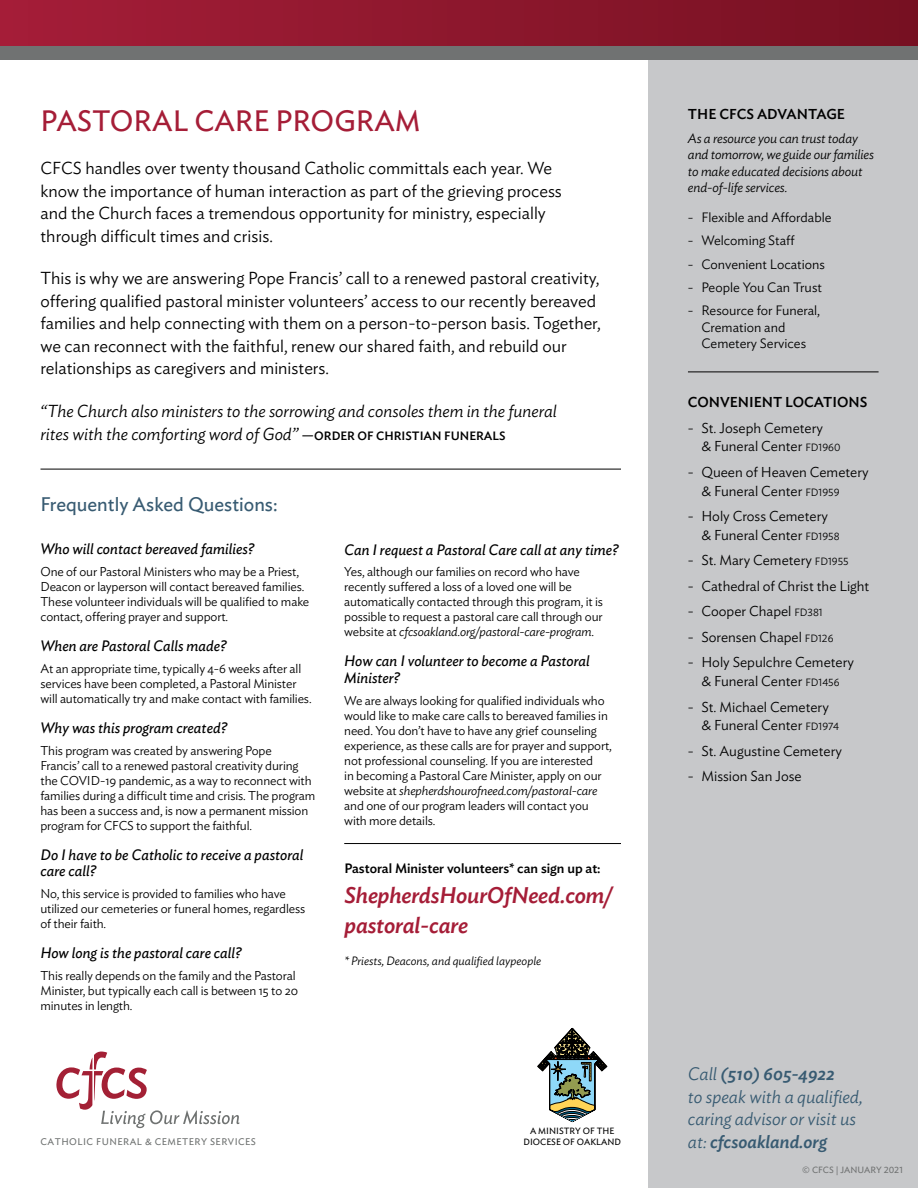
<style>
.page{position:relative;width:918px;height:1188px;background:#fff}
.page>*{position:absolute;margin:0;border:0;box-sizing:border-box;transform-origin:0 0}
.t1{font:29.25px "Ideal Sans";color:#a51d37}
.t2{font:italic 500 22.5px/30px "Ideal Sans";letter-spacing:-.005em;color:#a51d37}
.t3{font:19.5px "Ideal Sans";color:#385b72}
.t4{font:italic 300 18px/22.5px "Ideal Sans";color:#385b72}
.t5{font:300 17.25px/22.5px "Ideal Sans";color:#000}
.t6{font:italic 300 17.25px/22.5px "Ideal Sans";color:#000}
.t7{font:italic 15px/16.5px "Ideal Sans";color:#000}
.t8{font:300 14.25px/18.8px "Ideal Sans";color:#000}
.t9{font:500 14.25px "Ideal Sans";color:#000}
.t10{font:300 13.5px/16.5px "Ideal Sans";color:#000}
.t11{font:italic 300 13.5px/16.5px "Ideal Sans";letter-spacing:-.01em;color:#000}
.t12{font:500 13.5px "Ideal Sans";color:#000}
.t13{font:300 12.75px/15px "Ideal Sans";letter-spacing:-.01em;color:#000}
.t14{font:italic 300 12px "Ideal Sans";color:#000}
.t15{font:9.6px "Ideal Sans";letter-spacing:.05em;color:#6f7271}
.t16{font:9px/10.8px "Ideal Sans";color:#000;text-align:center}
.t17{font:9px "Ideal Sans";color:#707272}
.s1{font-weight:500;font-style:normal;font-size:12px}
.s2{font-style:italic}
.s3{font-size:10.5px}
.s4{font-weight:500}
</style>
<div class="page">
<div style="left:648px;top:59px;width:270px;height:1129px;background:#c7c8ca"></div>
<svg style="left:56px;top:1052px;width:183px;height:76px"></svg>
<div style="left:0;top:0;width:918px;height:46px;background:linear-gradient(to right,#a51d38,#761122)"></div>
<div style="left:0;top:46px;width:918px;height:13px;background:#707272"></div>
<svg style="left:538px;top:1028px;width:70px;height:94px"></svg>
<hr style="left:41px;top:469px;width:580px;height:1px;background:#000">
<hr style="left:344px;top:843px;width:277px;height:1px;background:#000">
<hr style="left:688px;top:372px;width:191px;height:1px;background:#000">
<h1 class="t1" style="left:40px;top:108px;width:382px">PASTORAL CARE PROGRAM</h1>
<p class="t5" style="left:40px;top:158px;width:523px">CFCS handles over twenty thousand Catholic committals each year. We know the importance of human interaction as part of the grieving process and the Church faces a tremendous opportunity for ministry, especially through difficult times and crisis.</p>
<p class="t5" style="left:40px;top:268px;width:562px">This is why we are answering Pope Francis’ call to a renewed pastoral creativity, offering qualified pastoral minister volunteers’ access to our recently bereaved families and help connecting with them on a person-to-person basis. Together, we can reconnect with the faithful, renew our shared faith, and rebuild our relationships as caregivers and ministers.</p>
<h3 class="t6" style="left:40px;top:401px;width:518px">“The Church also ministers to the sorrowing and consoles them in the funeral rites with the comforting word of God” <span class="s1">—ORDER OF CHRISTIAN FUNERALS</span></h3>
<h3 class="t3" style="left:40px;top:495px;width:239px">Frequently Asked Questions:</h3>
<p class="t7" style="left:40px;top:542px;width:215px">Who will contact bereaved families?</p>
<p class="t13" style="left:40px;top:565px;width:270px">One of our Pastoral Ministers who may be a Priest, Deacon or layperson will contact bereaved families.<br>These volunteer individuals will be qualified to make contact, offering prayer and support.</p>
<p class="t7" style="left:40px;top:639px;width:188px">When are Pastoral Calls made?</p>
<p class="t13" style="left:40px;top:662px;width:273px">At an appropriate time, typically 4-6 weeks after all services have been completed, a Pastoral Minister will automatically try and make contact with families.</p>
<p class="t7" style="left:40px;top:720px;width:188px">Why was this program created?</p>
<p class="t13" style="left:40px;top:743px;width:276px">This program was created by answering Pope<br>Francis’ call to a renewed pastoral creativity during the COVID-19 pandemic, as a way to reconnect with families during a difficult time and crisis. The program has been a success and, is now a permanent mission program for CFCS to support the faithful.</p>
<p class="t7" style="left:40px;top:847px;width:264px">Do I have to be Catholic to receive a pastoral care call?</p>
<p class="t13" style="left:40px;top:887px;width:266px">No, this service is provided to families who have utilized our cemeteries or funeral homes, regardless of their faith.</p>
<p class="t7" style="left:40px;top:945px;width:203px">How long is the pastoral care call?</p>
<p class="t13" style="left:40px;top:968px;width:259px">This really depends on the family and the Pastoral<br>Minister, but typically each call is between 15 to 20 minutes in length.</p>
<p class="t7" style="left:344px;top:542px;width:276px">Can I request a Pastoral Care call at any time?</p>
<p class="t13" style="left:344px;top:565px;width:260px">Yes, although our families on record who have recently suffered a loss of a loved one will be automatically contacted through this program, it is possible to request a pastoral care call through our website at <span class="s2">cfcsoakland.org/pastoral-care-program</span>.</p>
<p class="t7" style="left:344px;top:654px;width:247px">How can I volunteer to become a Pastoral<br>Minister?</p>
<p class="t13" style="left:344px;top:694px;width:269px">We are always looking for qualified individuals who would like to make care calls to bereaved families in need. You don’t have to have any grief counseling experience, as these calls are for prayer and support, not professional counseling. If you are interested<br>in becoming a Pastoral Care Minister, apply on our website at <span class="s2">shepherdshourofneed.com/pastoral-care </span>and one of our program leaders will contact you with more details.</p>
<p class="t12" style="left:345px;top:862px;width:258px">Pastoral Minister volunteers* can sign up at:</p>
<h2 class="t2" style="left:345px;top:882px;width:269px">ShepherdsHourOfNeed.com/ pastoral-care</h2>
<p class="t14" style="left:345px;top:956px;width:198px">* Priests, Deacons, and qualified laypeople</p>
<p class="t15" style="left:40px;top:1137px;width:217px">CATHOLIC FUNERAL &amp; CEMETERY SERVICES</p>
<p class="t16" style="left:524px;top:1126px;width:99px">A MINISTRY OF THE<br>DIOCESE OF OAKLAND</p>
<p class="t9" style="left:688px;top:108px;width:158px">THE CFCS ADVANTAGE</p>
<p class="t11" style="left:688px;top:131px;width:188px">As a resource you can trust today and tomorrow, we guide our families to make educated decisions about end-of-life services.</p>
<p class="t10" style="left:688px;top:210px;width:145px">- Flexible and Affordable</p>
<p class="t10" style="left:688px;top:233px;width:108px">- Welcoming Staff</p>
<p class="t10" style="left:688px;top:257px;width:139px">- Convenient Locations</p>
<p class="t10" style="left:688px;top:280px;width:136px">- People You Can Trust</p>
<p class="t10" style="left:701px;top:303px;width:120px;text-indent:-14px">- Resource for Funeral,<br>Cremation and<br>Cemetery Services</p>
<p class="t9" style="left:688px;top:396px;width:181px">CONVENIENT LOCATIONS</p>
<p class="t8" style="left:701px;top:419px;width:140px;text-indent:-13px">- St. Joseph Cemetery<br>&amp; Funeral Center <span class="s3">FD1960</span></p>
<p class="t8" style="left:701px;top:463px;width:169px;text-indent:-13px">- Queen of Heaven Cemetery &amp; Funeral Center <span class="s3">FD1959</span></p>
<p class="t8" style="left:701px;top:508px;width:140px;text-indent:-13px">- Holy Cross Cemetery &amp; Funeral Center <span class="s3">FD1958</span></p>
<p class="t8" style="left:688px;top:552px;width:162px">- St. Mary Cemetery <span class="s3">FD1955</span></p>
<p class="t8" style="left:688px;top:577px;width:183px">- Cathedral of Christ the Light</p>
<p class="t8" style="left:688px;top:603px;width:136px">- Cooper Chapel <span class="s3">FD381</span></p>
<p class="t8" style="left:688px;top:628px;width:147px">- Sorensen Chapel <span class="s3">FD126</span></p>
<p class="t8" style="left:688px;top:654px;width:167px;text-align:center">- Holy Sepulchre Cemetery &amp; Funeral Center <span class="s3">FD1456</span></p>
<p class="t8" style="left:701px;top:698px;width:139px;text-indent:-13px">- St. Michael Cemetery &amp; Funeral Center <span class="s3">FD1974</span></p>
<p class="t8" style="left:688px;top:742px;width:155px">- St. Augustine Cemetery</p>
<p class="t8" style="left:688px;top:768px;width:115px">- Mission San Jose</p>
<h3 class="t4" style="left:688px;top:1064px;width:176px">Call <span class="s4">(510) 605-4922<br></span>to speak with a qualified, caring advisor or visit us at: <span class="s4">cfcsoakland.org</span></h3>
<p class="t17" style="left:802px;top:1166px;width:102px">© CFCS | JANUARY 2021</p>
</div>
